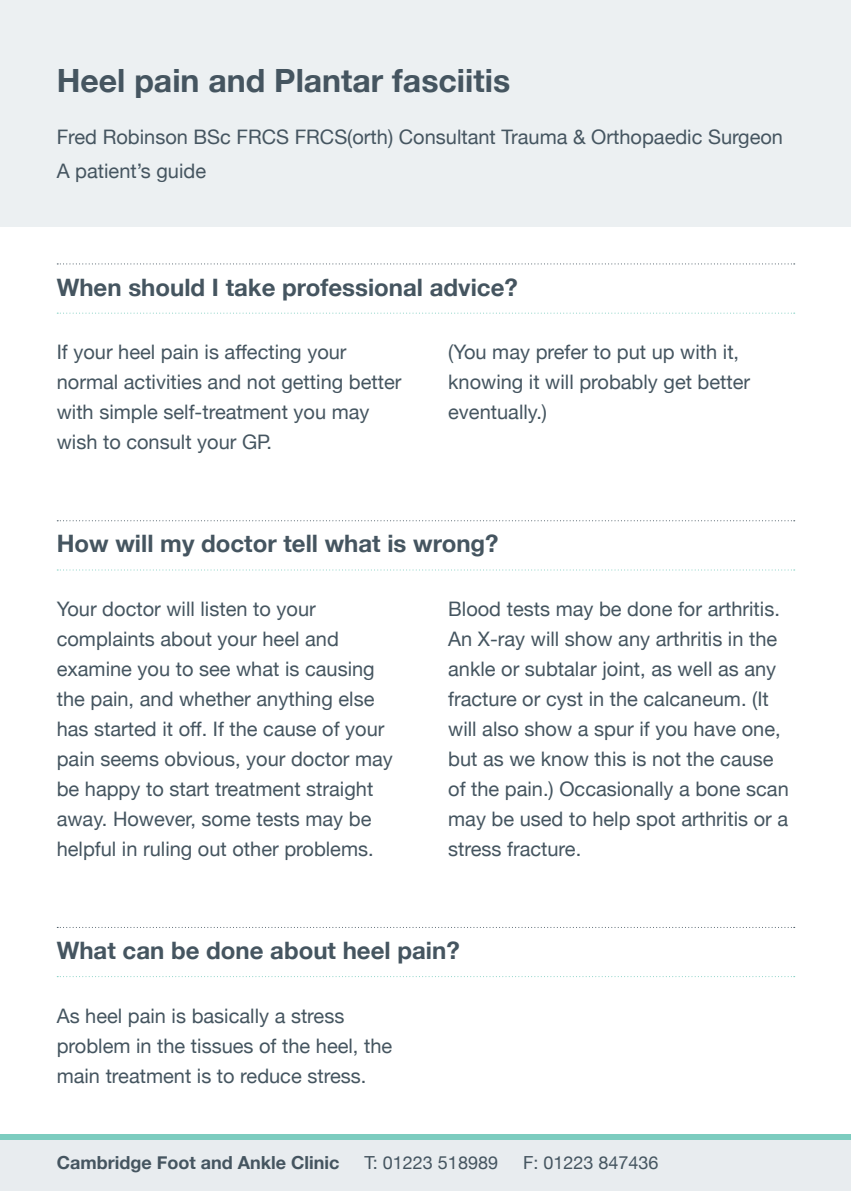
<style>
.page{position:relative;width:851px;height:1191px;background:#fff}
.page>*{position:absolute;margin:0;border:0;box-sizing:border-box;transform-origin:0 0}
.t1{font:700 32px "Helvetica Neue";color:#455560}
.t2{font:700 24px "Helvetica Neue";color:#455560}
.t3{font:20px/30px "Helvetica Neue";color:#455560}
.t4{font:700 18px "Helvetica Neue";color:#455560}
.t5{font:18px "Helvetica Neue";color:#455560}
</style>
<div class="page">
<div style="left:0;top:0;width:850px;height:227px;background:#ecf0f2"></div>
<div style="left:0;top:1140px;width:850px;height:51px;background:#e8ecef"></div>
<div style="left:0;top:1134px;width:850px;height:6px;background:#7cccbf"></div>
<svg style="left:57px;top:263px;width:737px;height:1px"></svg>
<svg style="left:57px;top:313px;width:737px;height:1px"></svg>
<svg style="left:57px;top:520px;width:737px;height:1px"></svg>
<svg style="left:57px;top:569px;width:737px;height:1px"></svg>
<svg style="left:57px;top:927px;width:737px;height:1px"></svg>
<svg style="left:57px;top:976px;width:737px;height:1px"></svg>
<h1 class="t1" style="left:57px;top:55px;width:455px">Heel pain and Plantar fasciitis</h1>
<p class="t3" style="left:57px;top:121px;width:727px;line-height:34px">Fred Robinson BSc FRCS FRCS(orth) Consultant Trauma &amp; Orthopaedic Surgeon<br>A patient’s guide</p>
<p class="t2" style="left:57px;top:268px;width:462px">When should I take professional advice?</p>
<p class="t3" style="left:57px;top:338px;width:346px">If your heel pain is affecting your normal activities and not getting better with simple self-treatment you may wish to consult your GP.</p>
<p class="t3" style="left:448px;top:338px;width:303px">(You may prefer to put up with it, knowing it will probably get better eventually.)</p>
<p class="t2" style="left:57px;top:525px;width:443px">How will my doctor tell what is wrong?</p>
<p class="t3" style="left:57px;top:595px;width:338px">Your doctor will listen to your complaints about your heel and examine you to see what is causing the pain, and whether anything else has started it off. If the cause of your pain seems obvious, your doctor may be happy to start treatment straight away. However, some tests may be helpful in ruling out other problems.</p>
<p class="t3" style="left:448px;top:595px;width:342px">Blood tests may be done for arthritis.<br>An X-ray will show any arthritis in the ankle or subtalar joint, as well as any fracture or cyst in the calcaneum. (It will also show a spur if you have one, but as we know this is not the cause of the pain.) Occasionally a bone scan may be used to help spot arthritis or a stress fracture.</p>
<p class="t2" style="left:57px;top:931px;width:404px">What can be done about heel pain?</p>
<p class="t3" style="left:57px;top:1001px;width:337px">As heel pain is basically a stress problem in the tissues of the heel, the main treatment is to reduce stress.</p>
<p class="t4" style="left:57px;top:1148px;width:284px">Cambridge Foot and Ankle Clinic</p>
<p class="t5" style="left:364px;top:1149px;width:135px">T: 01223 518989</p>
<p class="t5" style="left:523px;top:1149px;width:137px">F: 01223 847436</p>
</div>
